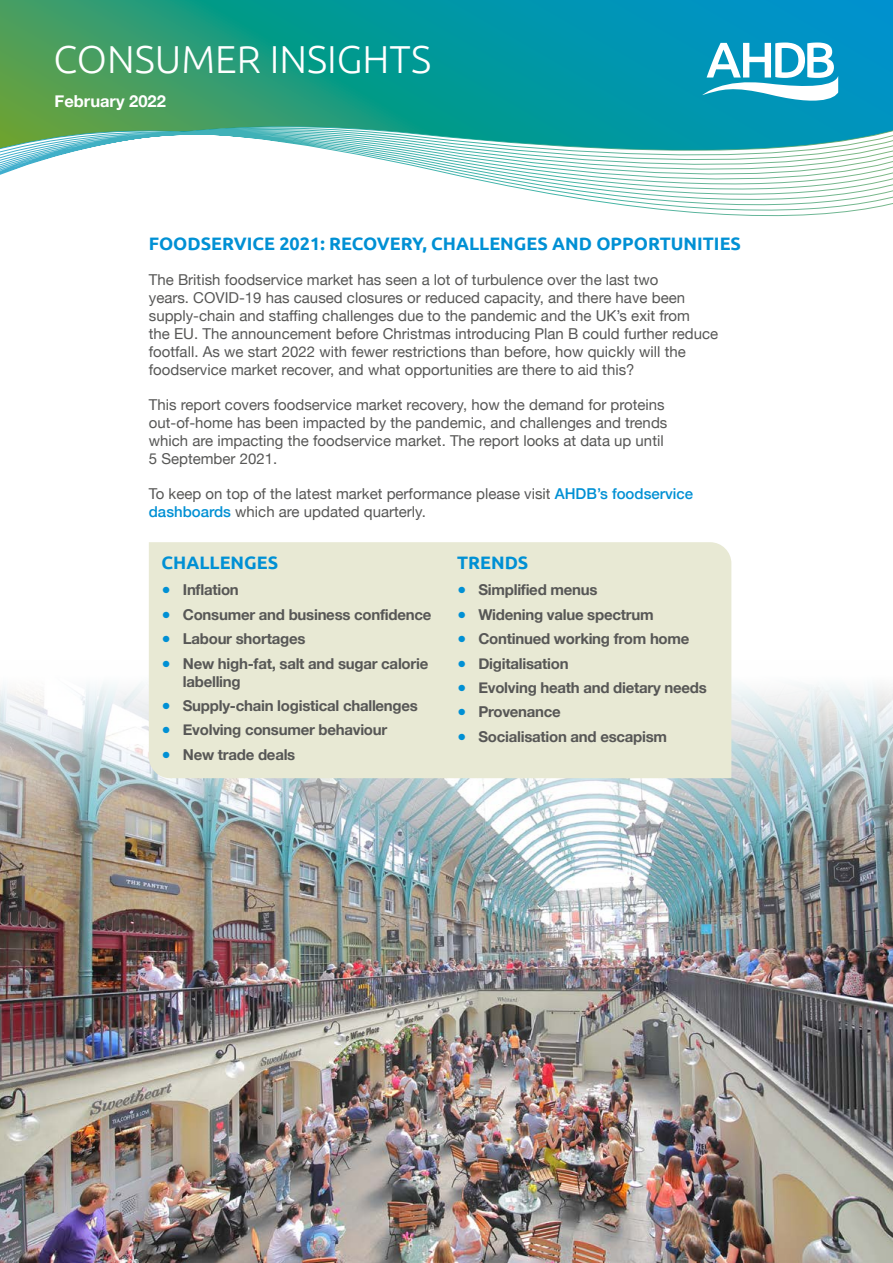
<style>
.page{position:relative;width:893px;height:1263px;background:#fff}
.page>*{position:absolute;margin:0;border:0;box-sizing:border-box;transform-origin:0 0}
.CI__MAIN_HEADER{font:300 39px "Ubuntu";color:#fff}
.CI__SUBHEAD_A__ALL_C{font:700 18px "Ubuntu";color:#0090d4}
.CI__SUBHEAD_B{font:700 16.5px "Helvetica Neue";color:#fff}
.CI__MAIN_TEXT_REGULA{font:15px/18px "Helvetica Neue";color:#575756}
.t1{font:700 15px/18px "Helvetica Neue";letter-spacing:-.015em;color:#575756}
.s1{font-weight:500;color:#0090d4}
.s2{font-weight:400;color:#0090d4}
</style>
<div class="page">
<img style="left:0;top:660px;width:893px;height:603px">
<div style="left:149px;top:542px;width:582px;height:236px;background:#e8e9d4"></div>
<svg style="left:0;top:0;width:893px;height:61px;background:#0f979a"></svg>
<svg style="left:702px;top:43px;width:136px;height:18px"></svg>
<svg style="left:0;top:61px;width:893px;height:156px"></svg>
<p class="CI__MAIN_HEADER" style="left:54px;top:35px;width:379px">CONSUMER INSIGHTS</p>
<p class="CI__SUBHEAD_B" style="left:55px;top:88px;width:113px">February 2022</p>
<p class="CI__SUBHEAD_A__ALL_C" style="left:149px;top:233px;width:594px">FOODSERVICE 2021: RECOVERY, CHALLENGES AND OPPORTUNITIES</p>
<p class="CI__MAIN_TEXT_REGULA" style="left:149px;top:271px;width:571px">The British foodservice market has seen a lot of turbulence over the last two<br>years. COVID-19 has caused closures or reduced capacity, and there have been supply-chain and staffing challenges due to the pandemic and the UK’s exit from<br>the EU. The announcement before Christmas introducing Plan B could further reduce footfall. As we start 2022 with fewer restrictions than before, how quickly will the foodservice market recover, and what opportunities are there to aid this?</p>
<p class="CI__MAIN_TEXT_REGULA" style="left:149px;top:396px;width:520px">This report covers foodservice market recovery, how the demand for proteins out-of-home has been impacted by the pandemic, and challenges and trends which are impacting the foodservice market. The report looks at data up until 5 September 2021.</p>
<p class="CI__MAIN_TEXT_REGULA" style="left:149px;top:486px;width:546px">To keep on top of the latest market performance please visit <span class="s1">AHDB’s foodservice dashboards</span> which are updated quarterly.</p>
<p class="CI__SUBHEAD_A__ALL_C" style="left:162px;top:552px;width:118px">CHALLENGES</p>
<p class="t1" style="left:162px;top:581px;width:79px"><span class="s2">●</span> Inflation</p>
<p class="t1" style="left:162px;top:606px;width:271px"><span class="s2">●</span> Consumer and business confidence</p>
<p class="t1" style="left:162px;top:630px;width:145px"><span class="s2">●</span> Labour shortages</p>
<p class="t1" style="left:183px;top:655px;width:247px;text-indent:-21px"><span class="s2">●</span> New high-fat, salt and sugar calorie labelling</p>
<p class="t1" style="left:162px;top:697px;width:258px"><span class="s2">●</span> Supply-chain logistical challenges</p>
<p class="t1" style="left:162px;top:721px;width:227px"><span class="s2">●</span> Evolving consumer behaviour</p>
<p class="t1" style="left:162px;top:746px;width:135px"><span class="s2">●</span> New trade deals</p>
<p class="CI__SUBHEAD_A__ALL_C" style="left:457px;top:552px;width:73px">TRENDS</p>
<p class="t1" style="left:457px;top:581px;width:142px"><span class="s2">●</span> Simplified menus</p>
<p class="t1" style="left:457px;top:606px;width:198px"><span class="s2">●</span> Widening value spectrum</p>
<p class="t1" style="left:457px;top:630px;width:234px"><span class="s2">●</span> Continued working from home</p>
<p class="t1" style="left:457px;top:655px;width:113px"><span class="s2">●</span> Digitalisation</p>
<p class="t1" style="left:457px;top:679px;width:251px"><span class="s2">●</span> Evolving heath and dietary needs</p>
<p class="t1" style="left:457px;top:703px;width:105px"><span class="s2">●</span> Provenance</p>
<p class="t1" style="left:457px;top:728px;width:212px"><span class="s2">●</span> Socialisation and escapism</p>
</div>
